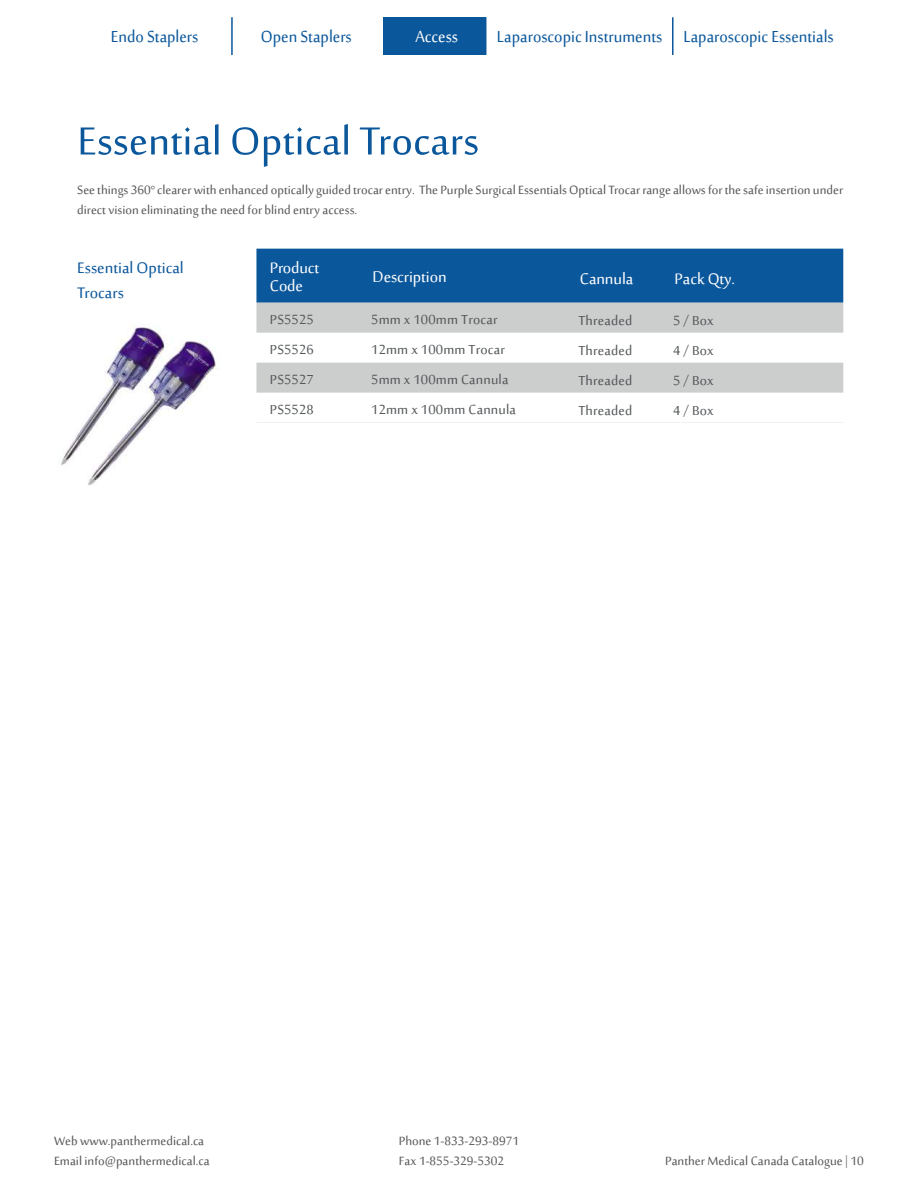
<style>
.page{position:relative;width:918px;height:1188px;background:#fff}
.page>*{position:absolute;margin:0;border:0;box-sizing:border-box;transform-origin:0 0}
.t1{font:54px "Sakkal Majalla";color:#0b579b}
.t2{font:21.9px "Sakkal Majalla";color:#0b579b;scale:.96 1}
.t3{font:21.9px "Sakkal Majalla";color:#fff;scale:.96 1}
.t4{font:21px/18px "Sakkal Majalla";letter-spacing:-.005em;color:#fff}
.t5{font:21px/25.2px "Sakkal Majalla";color:#0b579b}
.t6{font:18px/30px "Sakkal Majalla";letter-spacing:.01em;color:#54585a;text-align:justify}
.t7{font:16.5px/19.8px "Sakkal Majalla";color:#575756}
.t8{font:16.5px/19.8px "Sakkal Majalla";color:#575757}
</style>
<div class="page">
<img style="left:61px;top:327px;width:156px;height:158px">
<div style="left:256px;top:249px;width:587px;height:54px;background:#0b579b"></div>
<svg style="left:256px;top:303px;width:587px;height:120px"></svg>
<div style="left:383px;top:17px;width:103px;height:38px;background:#0b579b"></div>
<hr style="left:672px;top:17px;width:2px;height:38px;background:#0b579b">
<hr style="left:231px;top:17px;width:2px;height:38px;background:#0b579b">
<h2 class="t2" style="left:111px;top:25px;width:93px">Endo Staplers</h2>
<h2 class="t2" style="left:261px;top:25px;width:96px">Open Staplers</h2>
<h2 class="t3" style="left:415px;top:25px;width:46px">Access</h2>
<h2 class="t2" style="left:497px;top:25px;width:352px">Laparoscopic Instruments Laparoscopic Essentials</h2>
<h1 class="t1" style="left:77px;top:111px;width:403px">Essential Optical Trocars</h1>
<p class="t7" style="left:77px;top:181px;width:767px">See things 360° clearer with enhanced optically guided trocar entry. The Purple Surgical Essentials Optical Trocar range allows for the safe insertion under direct vision eliminating the need for blind entry access.</p>
<p class="t5" style="left:77px;top:256px;width:108px">Essential Optical<br>Trocars</p>
<p class="t4" style="left:580px;top:271px;width:55px">Cannula</p>
<p class="t6" style="left:578px;top:306px;width:55px">Threaded Threaded Threaded Threaded</p>
<p class="t4" style="left:270px;top:260px;width:51px">Product<br>Code</p>
<p class="t4" style="left:373px;top:269px;width:76px">Description</p>
<p class="t6" style="left:270px;top:305px;width:45px">PS5525</p>
<p class="t6" style="left:371px;top:305px;width:128px">5mm x 100mm Trocar</p>
<p class="t6" style="left:270px;top:335px;width:45px">PS5526</p>
<p class="t6" style="left:371px;top:335px;width:135px">12mm x 100mm Trocar</p>
<p class="t6" style="left:270px;top:365px;width:45px">PS5527</p>
<p class="t6" style="left:371px;top:365px;width:139px">5mm x 100mm Cannula</p>
<p class="t6" style="left:270px;top:395px;width:45px">PS5528</p>
<p class="t6" style="left:371px;top:395px;width:146px">12mm x 100mm Cannula</p>
<p class="t4" style="left:675px;top:271px;width:62px">Pack Qty.</p>
<p class="t6" style="left:673px;top:306px;width:42px">5 / Box 4 / Box 5 / Box 4 / Box</p>
<p class="t8" style="left:54px;top:1132px;width:157px">Web www.panthermedical.ca<br>Email info@panthermedical.ca</p>
<p class="t8" style="left:399px;top:1132px;width:122px">Phone 1-833-293-8971<br>Fax 1-855-329-5302</p>
<p class="t8" style="left:665px;top:1152px;width:200px">Panther Medical Canada Catalogue | 10</p>
</div>
